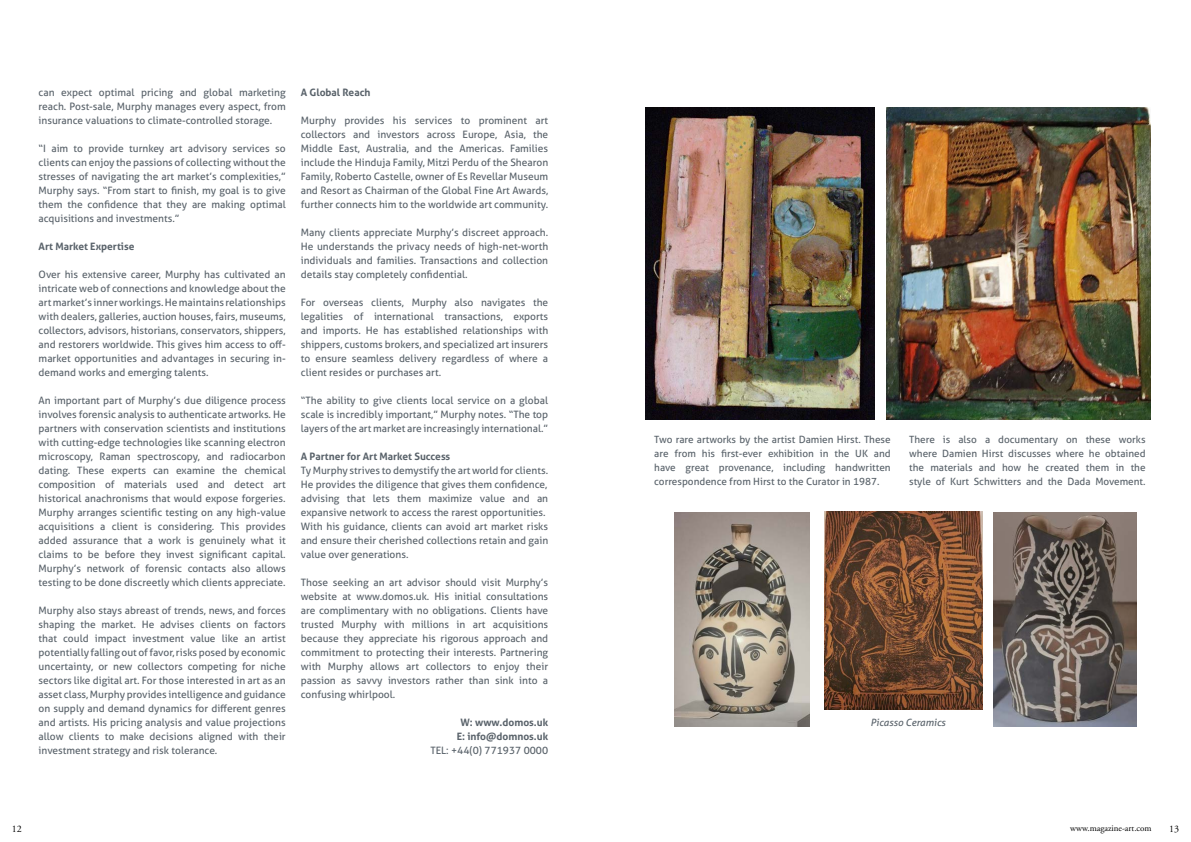
<style>
.page{position:relative;width:1191px;height:842px;background:#fff}
.page>*{position:absolute;margin:0;border:0;box-sizing:border-box;transform-origin:0 0}
.t1{font:10.2px/14px "Aller";color:#59626a;text-align:justify}
.t2{font:700 10.2px/14px "Aller";color:#59626a;text-align:center}
.t3{font:10px/14px "Aller";color:#59626a;text-align:justify}
.t4{font:italic 10px "Aller";color:#59626a}
.t5{font:10px "Adobe Garamond Pro";color:#000}
.t6{font:9px "Adobe Garamond Pro";color:#000}
</style>
<div class="page">
<img style="left:675px;top:513px;width:134px;height:214px">
<img style="left:824px;top:511px;width:158px;height:198px">
<img style="left:993px;top:513px;width:144px;height:214px">
<img style="left:645px;top:108px;width:229px;height:312px">
<img style="left:886px;top:108px;width:264px;height:311px">
<p class="t1" style="left:39px;top:85px;width:249px">can expect optimal pricing and global marketing reach. Post-sale, Murphy manages every aspect, from insurance valuations to climate-controlled storage.</p>
<p class="t1" style="left:39px;top:141px;width:249px">“I aim to provide turnkey art advisory services so clients can enjoy the passions of collecting without the stresses of navigating the art market’s complexities,” Murphy says. “From start to finish, my goal is to give them the confidence that they are making optimal acquisitions and investments.”</p>
<p class="t2" style="left:39px;top:239px;width:97px">Art Market Expertise</p>
<p class="t1" style="left:39px;top:267px;width:249px">Over his extensive career, Murphy has cultivated an intricate web of connections and knowledge about the art market’s inner workings. He maintains relationships with dealers, galleries, auction houses, fairs, museums, collectors, advisors, historians, conservators, shippers, and restorers worldwide. This gives him access to off&shy;market opportunities and advantages in securing in&shy;demand works and emerging talents.</p>
<p class="t1" style="left:39px;top:393px;width:249px">An important part of Murphy’s due diligence process involves forensic analysis to authenticate artworks. He partners with conservation scientists and institutions with cutting-edge technologies like scanning electron microscopy, Raman spectroscopy, and radiocarbon dating. These experts can examine the chemical composition of materials used and detect art historical anachronisms that would expose forgeries.<br>Murphy arranges scientific testing on any high-value acquisitions a client is considering. This provides added assurance that a work is genuinely what it claims to be before they invest significant capital.<br>Murphy’s network of forensic contacts also allows testing to be done discreetly which clients appreciate.</p>
<p class="t1" style="left:39px;top:603px;width:249px">Murphy also stays abreast of trends, news, and forces shaping the market. He advises clients on factors that could impact investment value like an artist potentially falling out of favor, risks posed by economic uncertainty, or new collectors competing for niche sectors like digital art. For those interested in art as an asset class, Murphy provides intelligence and guidance on supply and demand dynamics for different genres and artists. His pricing analysis and value projections allow clients to make decisions aligned with their investment strategy and risk tolerance.</p>
<p class="t2" style="left:301px;top:85px;width:71px">A Global Reach</p>
<p class="t1" style="left:301px;top:113px;width:249px">Murphy provides his services to prominent art collectors and investors across Europe, Asia, the Middle East, Australia, and the Americas. Families include the Hinduja Family, Mitzi Perdu of the Shearon Family, Roberto Castelle, owner of Es Revellar Museum and Resort as Chairman of the Global Fine Art Awards, further connects him to the worldwide art community.</p>
<p class="t1" style="left:301px;top:225px;width:249px">Many clients appreciate Murphy’s discreet approach.<br>He understands the privacy needs of high-net-worth individuals and families. Transactions and collection details stay completely confidential.</p>
<p class="t1" style="left:301px;top:295px;width:249px">For overseas clients, Murphy also navigates the legalities of international transactions, exports and imports. He has established relationships with shippers, customs brokers, and specialized art insurers to ensure seamless delivery regardless of where a client resides or purchases art.</p>
<p class="t1" style="left:301px;top:393px;width:249px">“The ability to give clients local service on a global scale is incredibly important,” Murphy notes. “The top layers of the art market are increasingly international.”</p>
<p class="t2" style="left:301px;top:449px;width:151px">A Partner for Art Market Success</p>
<p class="t1" style="left:301px;top:463px;width:249px;text-align:left">Ty Murphy strives to demystify the art world for clients.<br>He provides the diligence that gives them confidence, advising that lets them maximize value and an expansive network to access the rarest opportunities.<br>With his guidance, clients can avoid art market risks and ensure their cherished collections retain and gain value over generations.</p>
<p class="t1" style="left:301px;top:575px;width:249px">Those seeking an art advisor should visit Murphy’s website at www.domos.uk. His initial consultations are complimentary with no obligations. Clients have trusted Murphy with millions in art acquisitions because they appreciate his rigorous approach and commitment to protecting their interests. Partnering with Murphy allows art collectors to enjoy their passion as savvy investors rather than sink into a confusing whirlpool.</p>
<p class="t2" style="left:457px;top:715px;width:93px">W: www.domos.uk<br>E: info@domnos.uk</p>
<p class="t1" style="left:430px;top:743px;width:119px">TEL: +44(0) 771937 0000</p>
<p class="t3" style="left:654px;top:432px;width:238px">Two rare artworks by the artist Damien Hirst. These are from his first-ever exhibition in the UK and have great provenance, including handwritten correspondence from Hirst to the Curator in 1987.</p>
<p class="t3" style="left:909px;top:432px;width:238px">There is also a documentary on these works where Damien Hirst discusses where he obtained the materials and how he created them in the style of Kurt Schwitters and the Dada Movement.</p>
<p class="t4" style="left:870px;top:716px;width:76px">Picasso Ceramics</p>
<p class="t5" style="left:12px;top:822px;width:11px">12</p>
<p class="t6" style="left:1070px;top:823px;width:83px">www.magazine-art.com</p>
<p class="t5" style="left:1169px;top:822px;width:11px">13</p>
</div>
